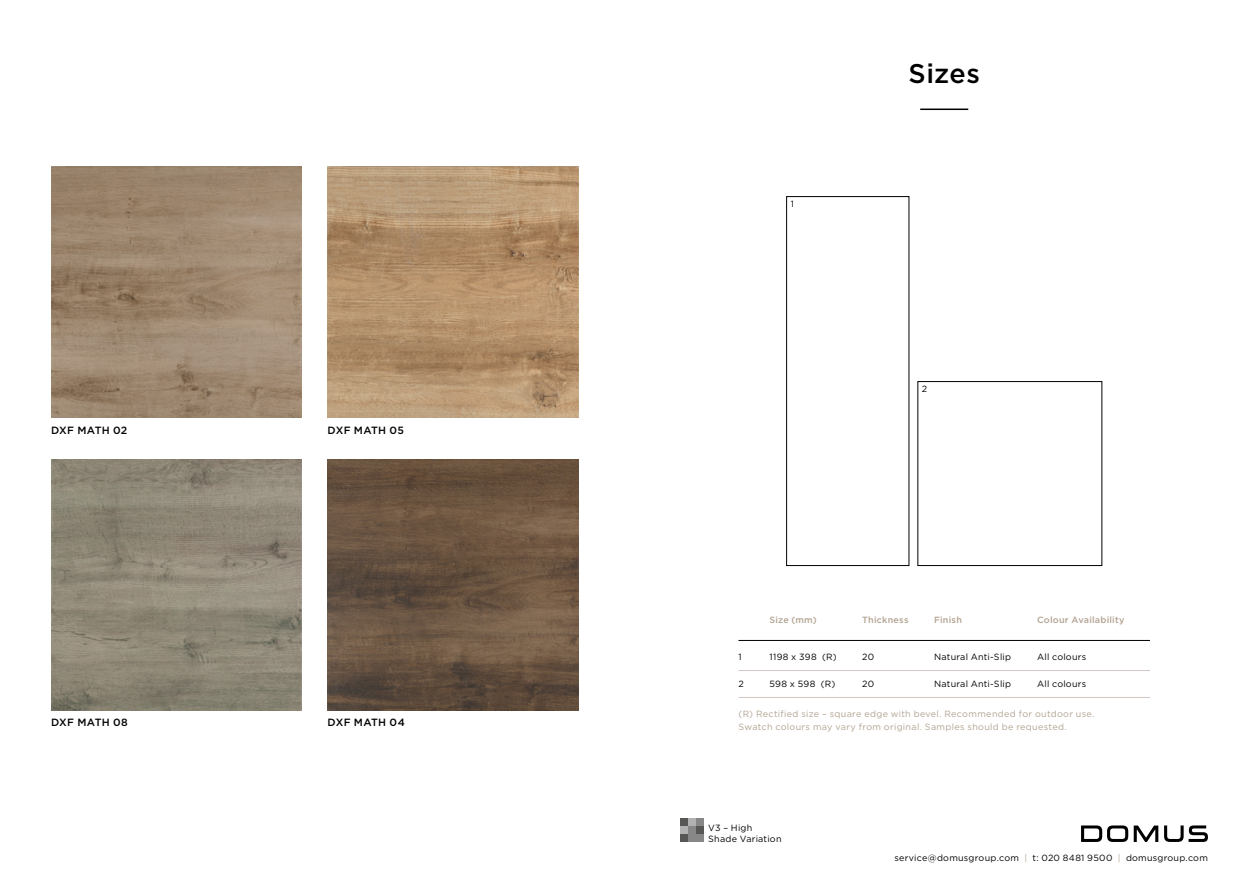
<style>
.page{position:relative;width:1259px;height:893px;background:#fff}
.page>*{position:absolute;margin:0;border:0;box-sizing:border-box;transform-origin:0 0}
.t1{font:500 27px "Gotham";letter-spacing:.02em;color:#000}
.t2{font:500 10.5px "Gotham";letter-spacing:.03em;color:#000}
.TABLE_DATA{font:9px "Gotham";letter-spacing:.025em;color:#000}
.TABLE_DATA-2{font:9px "Gotham";letter-spacing:.035em;color:#b2a391}
.TABLE_DATA-3{font:500 9px "Gotham";letter-spacing:.025em;color:#b2a391}
.s1{color:#b2a391}
</style>
<div class="page">
<svg style="left:1164px;top:825px;width:44px;height:17px"></svg>
<svg style="left:1081px;top:825px;width:77px;height:17px"></svg>
<hr style="left:920px;top:109px;width:48px;height:1px;background:#000">
<hr style="left:738px;top:640px;width:412px;height:1px;background:#000">
<hr style="left:738px;top:670px;width:412px;height:1px;background:#d1c7c4">
<hr style="left:738px;top:697px;width:412px;height:1px;background:#d1c7c4">
<div style="left:786px;top:196px;width:123px;height:370px;border:1px solid #000"></div>
<div style="left:917px;top:381px;width:185px;height:185px;border:1px solid #000"></div>
<div style="left:680px;top:819px;width:8px;height:7px;background:#575756"></div>
<div style="left:688px;top:819px;width:8px;height:7px;background:#b3b2b2"></div>
<div style="left:696px;top:819px;width:8px;height:7px;background:#878787"></div>
<div style="left:680px;top:826px;width:8px;height:8px;background:#b3b2b2"></div>
<div style="left:688px;top:826px;width:8px;height:8px;background:#878787"></div>
<div style="left:696px;top:826px;width:8px;height:8px;background:#575756"></div>
<div style="left:680px;top:834px;width:8px;height:8px;background:#575756"></div>
<div style="left:688px;top:834px;width:8px;height:8px;background:#878787"></div>
<div style="left:696px;top:834px;width:8px;height:8px;background:#878787"></div>
<img style="left:51px;top:167px;width:251px;height:251px">
<img style="left:327px;top:167px;width:251px;height:251px">
<img style="left:51px;top:459px;width:251px;height:251px">
<img style="left:327px;top:459px;width:251px;height:251px">
<p class="t2" style="left:51px;top:423px;width:78px">DXF MATH 02</p>
<p class="t2" style="left:327px;top:423px;width:78px">DXF MATH 05</p>
<p class="t2" style="left:51px;top:715px;width:78px">DXF MATH 08</p>
<p class="t2" style="left:327px;top:715px;width:79px">DXF MATH 04</p>
<p class="TABLE_DATA" style="left:790px;top:198px;width:5px">1</p>
<p class="t1" style="left:908px;top:55px;width:73px">Sizes</p>
<p class="TABLE_DATA" style="left:922px;top:383px;width:7px">2</p>
<p class="TABLE_DATA-3" style="left:934px;top:614px;width:29px">Finish</p>
<p class="TABLE_DATA" style="left:934px;top:651px;width:78px">Natural Anti-Slip</p>
<p class="TABLE_DATA" style="left:934px;top:678px;width:78px">Natural Anti-Slip</p>
<p class="TABLE_DATA-2" style="left:738px;top:708px;width:357px">(R) Rectified size – square edge with bevel. Recommended for outdoor use.</p>
<p class="TABLE_DATA-2" style="left:738px;top:721px;width:330px">Swatch colours may vary from original. Samples should be requested.</p>
<p class="TABLE_DATA-3" style="left:862px;top:614px;width:48px">Thickness</p>
<p class="TABLE_DATA-3" style="left:1037px;top:614px;width:89px">Colour Availability</p>
<p class="TABLE_DATA" style="left:862px;top:651px;width:14px">20</p>
<p class="TABLE_DATA" style="left:862px;top:678px;width:14px">20</p>
<p class="TABLE_DATA-3" style="left:769px;top:614px;width:49px">Size (mm)</p>
<p class="TABLE_DATA" style="left:1037px;top:651px;width:51px">All colours</p>
<p class="TABLE_DATA" style="left:1037px;top:678px;width:51px">All colours</p>
<p class="TABLE_DATA" style="left:769px;top:651px;width:69px">1198 x 398 (R)</p>
<p class="TABLE_DATA" style="left:769px;top:678px;width:67px">598 x 598 (R)</p>
<p class="TABLE_DATA" style="left:738px;top:651px;width:5px">1</p>
<p class="TABLE_DATA" style="left:738px;top:678px;width:7px">2</p>
<p class="TABLE_DATA" style="left:708px;top:822px;width:46px">V3 – High</p>
<p class="TABLE_DATA" style="left:708px;top:833px;width:75px">Shade Variation</p>
<p class="TABLE_DATA" style="left:894px;top:852px;width:315px">service@domusgroup.com <span class="s1">|</span> t: 020 8481 9500 <span class="s1">|</span> domusgroup.com</p>
</div>
